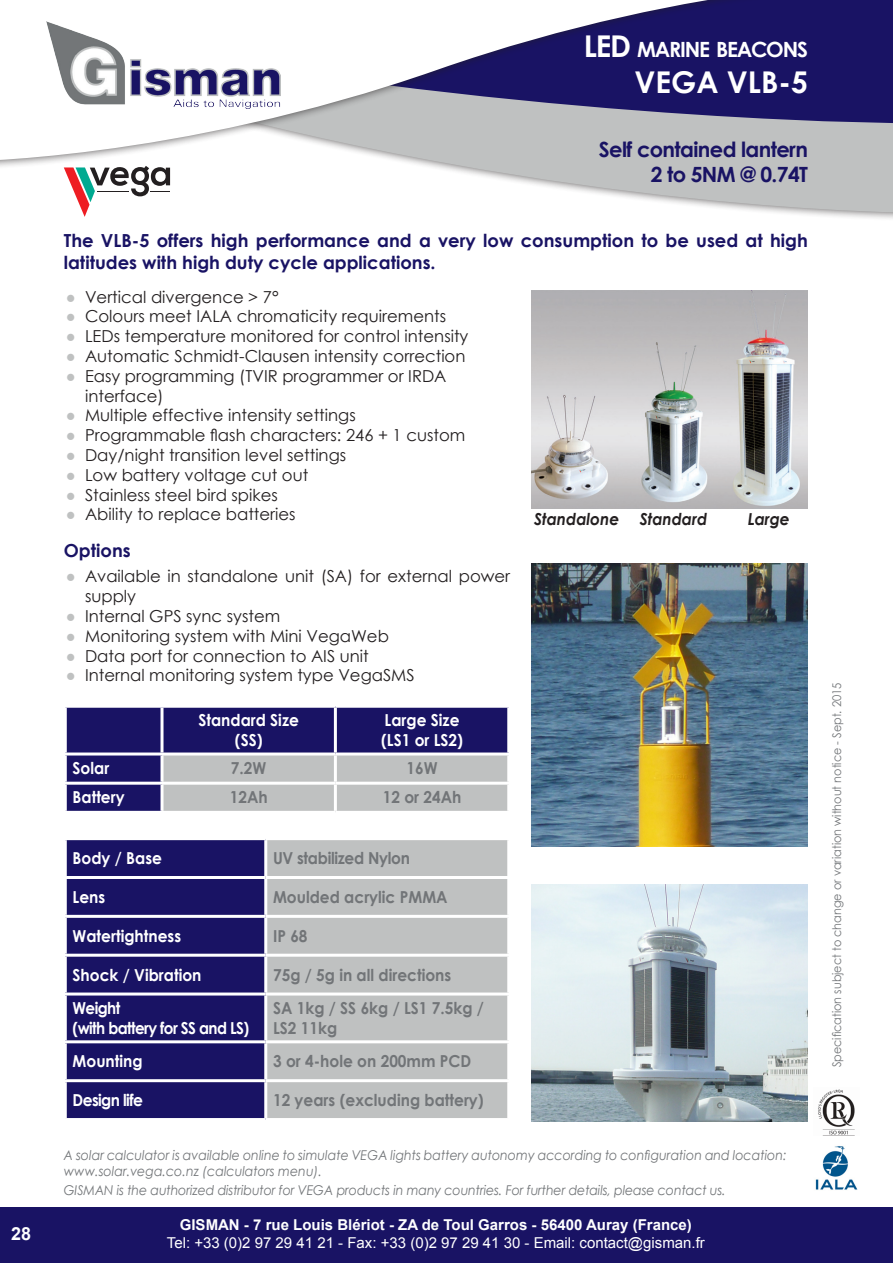
<style>
.page{position:relative;width:893px;height:1263px;background:#fff}
.page>*{position:absolute;margin:0;border:0;box-sizing:border-box;transform-origin:0 0}
.Style_de_paragraphe{font:700 30px "Century Gothic";color:#fff}
.T1_gauche_haut{font:700 30px "Century Gothic";color:#fff}
.t1{font:700 21px "Century Gothic";letter-spacing:-.03em;color:#191364}
.T1_gauche_haut-2{font:700 21px "Century Gothic";letter-spacing:-.055em;color:#fff}
.Chapeau{font:700 18px/21.6px "Century Gothic";color:#191364}
.t2{font:700 18px "Arial";color:#fff}
.t3{font:16.5px/19.8px "Century Gothic";color:#231f20}
.t4{font:700 16.5px "Century Gothic";color:#727578;scale:.93 1}
.t5{font:700 16.5px "Century Gothic";color:#fff;scale:.93 1}
.t6{font:700 16.5px "Century Gothic";letter-spacing:-.04em;color:#fff;scale:.92 1}
.t7{font:italic 700 16.5px "Century Gothic";color:#231f20;scale:.93 1}
.t8{font:700 16.5px "Century Gothic";letter-spacing:-.02em;color:#727578;scale:.93 1}
.t9{font:700 16.5px "Century Gothic";letter-spacing:-.04em;color:#fff;scale:.93 1}
.t10{font:700 16.5px "Century Gothic";color:#fff;scale:.92 1}
.t11{font:15px "Arial";color:#fff}
.t12{font:700 15px "Arial";color:#fff}
.t13{font:italic 13.5px/16.2px "Century Gothic";color:#727578;scale:.93 1}
.t14{font:12px "Century Gothic";color:#727578;scale:.93 1}
.s1{color:#bfc1c1}
</style>
<div class="page">
<div style="left:0;top:1208px;width:893px;height:55px;background:#191364"></div>
<svg style="left:170px;top:171px;width:723px;height:42px"></svg>
<div style="left:0;top:0;width:893px;height:171px;background:#231f20;opacity:.75"></div>
<svg style="left:0;top:0;width:893px;height:162px"></svg>
<img style="left:47px;top:21px;width:234px;height:88px">
<img style="left:818px;top:1089px;width:37px;height:47px">
<img style="left:815px;top:1146px;width:43px;height:44px">
<img style="left:531px;top:290px;width:277px;height:219px">
<img style="left:531px;top:563px;width:277px;height:283px">
<img style="left:531px;top:884px;width:277px;height:237px">
<svg style="left:64px;top:166px;width:106px;height:51px"></svg>
<div style="left:65px;top:839px;width:201px;height:38px;background:#191364"></div>
<div style="left:267px;top:840px;width:240px;height:278px;background:#bfc1c1"></div>
<div style="left:65px;top:877px;width:201px;height:39px;background:#191364"></div>
<div style="left:65px;top:916px;width:201px;height:39px;background:#191364"></div>
<div style="left:65px;top:955px;width:201px;height:39px;background:#191364"></div>
<div style="left:267px;top:957px;width:240px;height:83px;background:#bfc1c1"></div>
<div style="left:65px;top:994px;width:201px;height:48px;background:#191364"></div>
<div style="left:65px;top:1042px;width:201px;height:39px;background:#191364"></div>
<div style="left:65px;top:1081px;width:201px;height:38px;background:#191364"></div>
<hr style="left:64px;top:837px;width:202px;height:3px;background:#fff">
<hr style="left:64px;top:840px;width:3px;height:36px;background:#fff">
<hr style="left:264px;top:840px;width:3px;height:36px;background:#fff">
<hr style="left:64px;top:876px;width:202px;height:3px;background:#fff">
<hr style="left:64px;top:879px;width:3px;height:36px;background:#fff">
<hr style="left:266px;top:876px;width:244px;height:3px;background:#fff">
<hr style="left:264px;top:879px;width:3px;height:36px;background:#fff">
<hr style="left:64px;top:915px;width:202px;height:3px;background:#fff">
<hr style="left:64px;top:918px;width:3px;height:36px;background:#fff">
<hr style="left:266px;top:915px;width:244px;height:3px;background:#fff">
<hr style="left:264px;top:918px;width:3px;height:36px;background:#fff">
<hr style="left:64px;top:954px;width:202px;height:3px;background:#fff">
<hr style="left:64px;top:957px;width:3px;height:35px;background:#fff">
<hr style="left:266px;top:954px;width:244px;height:3px;background:#fff">
<hr style="left:264px;top:957px;width:3px;height:35px;background:#fff">
<hr style="left:64px;top:992px;width:202px;height:3px;background:#fff">
<hr style="left:64px;top:995px;width:3px;height:45px;background:#fff">
<hr style="left:266px;top:992px;width:244px;height:3px;background:#fff">
<hr style="left:264px;top:995px;width:3px;height:45px;background:#fff">
<hr style="left:64px;top:1040px;width:202px;height:3px;background:#fff">
<hr style="left:64px;top:1043px;width:3px;height:36px;background:#fff">
<hr style="left:266px;top:1040px;width:244px;height:3px;background:#fff">
<hr style="left:264px;top:1043px;width:3px;height:36px;background:#fff">
<hr style="left:64px;top:1079px;width:202px;height:3px;background:#fff">
<hr style="left:64px;top:1082px;width:3px;height:36px;background:#fff">
<hr style="left:266px;top:1079px;width:244px;height:3px;background:#fff">
<hr style="left:264px;top:1082px;width:3px;height:36px;background:#fff">
<hr style="left:64px;top:1118px;width:202px;height:3px;background:#fff">
<svg style="left:67px;top:708px;width:440px;height:103px;background:#615e8c"></svg>
<svg style="left:160px;top:708px;width:4px;height:44px"></svg>
<hr style="left:334px;top:708px;width:3px;height:44px;background:#fff">
<hr style="left:64px;top:752px;width:98px;height:3px;background:#fff">
<hr style="left:162px;top:752px;width:173px;height:3px;background:#fff">
<svg style="left:160px;top:755px;width:4px;height:27px"></svg>
<hr style="left:335px;top:752px;width:175px;height:3px;background:#fff">
<hr style="left:334px;top:755px;width:3px;height:27px;background:#fff">
<hr style="left:64px;top:782px;width:98px;height:3px;background:#fff">
<hr style="left:162px;top:782px;width:173px;height:3px;background:#fff">
<svg style="left:160px;top:785px;width:4px;height:26px"></svg>
<hr style="left:335px;top:782px;width:175px;height:3px;background:#fff">
<hr style="left:334px;top:785px;width:3px;height:26px;background:#fff">
<p class="t2" style="left:11px;top:1221px;width:22px">28</p>
<p class="T1_gauche_haut" style="left:584px;top:23px;width:16px">LED</p>
<p class="T1_gauche_haut-2" style="left:637px;top:33px;width:172px">MARINE BEACONS</p>
<p class="Style_de_paragraphe" style="left:634px;top:59px;width:22px">VEGA</p>
<p class="Style_de_paragraphe" style="left:727px;top:59px;width:83px">VLB-5</p>
<p class="t1" style="left:599px;top:133px;width:210px">Self contained lantern</p>
<p class="t1" style="left:651px;top:158px;width:159px">2 to 5NM @ 0.74T</p>
<p class="Chapeau" style="left:64px;top:229px;width:746px">The VLB-5 offers high performance and a very low consumption to be used at high latitudes with high duty cycle applications.</p>
<p class="t3" style="left:66px;top:286px;width:214px"><span class="s1">●</span> Vertical divergence &gt; 7°</p>
<p class="t3" style="left:66px;top:306px;width:382px"><span class="s1">●</span> Colours meet IALA chromaticity requirements</p>
<p class="t3" style="left:66px;top:326px;width:404px"><span class="s1">●</span> LEDs temperature monitored for control intensity</p>
<p class="t3" style="left:66px;top:346px;width:401px"><span class="s1">●</span> Automatic Schmidt-Clausen intensity correction</p>
<p class="t3" style="left:85px;top:366px;width:363px;text-indent:-19px"><span class="s1">●</span> Easy programming (TVIR programmer or IRDA interface)</p>
<p class="t3" style="left:66px;top:405px;width:291px"><span class="s1">●</span> Multiple effective intensity settings</p>
<p class="t3" style="left:66px;top:425px;width:401px"><span class="s1">●</span> Programmable flash characters: 246 + 1 custom</p>
<p class="t3" style="left:66px;top:445px;width:282px"><span class="s1">●</span> Day/night transition level settings</p>
<p class="t3" style="left:66px;top:465px;width:244px"><span class="s1">●</span> Low battery voltage cut out</p>
<p class="t3" style="left:66px;top:484px;width:214px"><span class="s1">●</span> Stainless steel bird spikes</p>
<p class="t3" style="left:66px;top:504px;width:231px"><span class="s1">●</span> Ability to replace batteries</p>
<p class="Chapeau" style="left:64px;top:539px;width:68px">Options</p>
<p class="t3" style="left:85px;top:566px;width:427px;text-indent:-19px"><span class="s1">●</span> Available in standalone unit (SA) for external power supply</p>
<p class="t3" style="left:66px;top:606px;width:216px"><span class="s1">●</span> Internal GPS sync system</p>
<p class="t3" style="left:66px;top:626px;width:325px"><span class="s1">●</span> Monitoring system with Mini VegaWeb</p>
<p class="t3" style="left:66px;top:645px;width:304px"><span class="s1">●</span> Data port for connection to AIS unit</p>
<p class="t3" style="left:66px;top:665px;width:350px"><span class="s1">●</span> Internal monitoring system type VegaSMS</p>
<p class="t5" style="left:198px;top:708px;width:110px">Standard Size</p>
<p class="t5" style="left:235px;top:728px;width:31px">(SS)</p>
<p class="t5" style="left:385px;top:708px;width:82px">Large Size</p>
<p class="t5" style="left:381px;top:728px;width:90px">(LS1 or LS2)</p>
<p class="t5" style="left:73px;top:756px;width:41px">Solar</p>
<p class="t4" style="left:231px;top:756px;width:40px">7.2W</p>
<p class="t4" style="left:406px;top:756px;width:35px">16W</p>
<p class="t5" style="left:73px;top:785px;width:58px">Battery</p>
<p class="t4" style="left:230px;top:785px;width:42px">12Ah</p>
<p class="t4" style="left:383px;top:785px;width:86px">12 or 24Ah</p>
<p class="t5" style="left:73px;top:846px;width:98px">Body / Base</p>
<p class="t8" style="left:273px;top:846px;width:149px">UV stabilized Nylon</p>
<p class="t5" style="left:73px;top:884px;width:37px">Lens</p>
<p class="t4" style="left:273px;top:884px;width:189px">Moulded acrylic PMMA</p>
<p class="t5" style="left:73px;top:923px;width:118px">Watertightness</p>
<p class="t4" style="left:273px;top:923px;width:39px">IP 68</p>
<p class="t5" style="left:73px;top:962px;width:140px">Shock / Vibration</p>
<p class="t4" style="left:273px;top:962px;width:193px">75g / 5g in all directions</p>
<p class="t10" style="left:73px;top:996px;width:53px">Weight</p>
<p class="t6" style="left:73px;top:1015px;width:194px">(with battery for SS and LS)</p>
<p class="t4" style="left:273px;top:996px;width:228px">SA 1kg / SS 6kg / LS1 7.5kg /</p>
<p class="t4" style="left:273px;top:1015px;width:70px">LS2 11kg</p>
<p class="t5" style="left:73px;top:1049px;width:77px">Mounting</p>
<p class="t4" style="left:273px;top:1049px;width:215px">3 or 4-hole on 200mm PCD</p>
<p class="t9" style="left:73px;top:1088px;width:77px">Design life</p>
<p class="t4" style="left:273px;top:1088px;width:228px">12 years (excluding battery)</p>
<p class="t7" style="left:534px;top:507px;width:93px">Standalone</p>
<p class="t7" style="left:640px;top:507px;width:74px">Standard</p>
<p class="t7" style="left:748px;top:507px;width:47px">Large</p>
<p class="t13" style="left:64px;top:1147px;width:779px">A solar calculator is available online to simulate VEGA lights battery autonomy according to configuration and location: www.solar.vega.co.nz (calculators menu).</p>
<p class="t13" style="left:64px;top:1182px;width:713px">GISMAN is the authorized distributor for VEGA products in many countries. For further details, please contact us.</p>
<p class="t12" style="left:180px;top:1214px;width:514px">GISMAN - 7 rue Louis Blériot - ZA de Toul Garros - 56400 Auray (France)</p>
<p class="t11" style="left:167px;top:1232px;width:539px">Tel: +33 (0)2 97 29 41 21 - Fax: +33 (0)2 97 29 41 30 - Email: contact@gisman.fr</p>
<p class="t14" style="left:828px;top:1067px;width:415px;rotate:-90deg">Specification subject to change or variation without notice - Sept. 2015</p>
</div>
